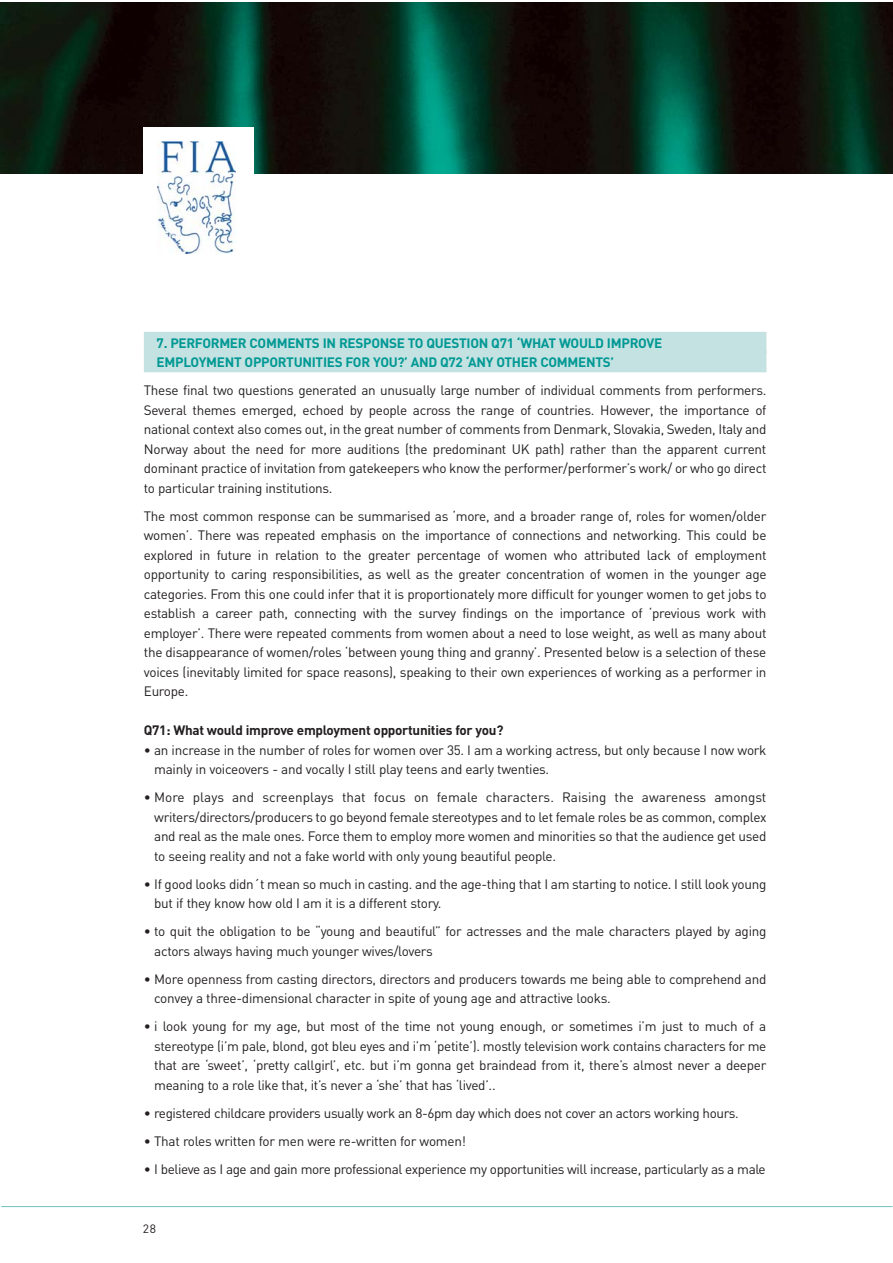
<style>
.page{position:relative;width:893px;height:1263px;background:#fff}
.page>*{position:absolute;margin:0;border:0;box-sizing:border-box;transform-origin:0 0}
.t1{font:13.5px/19.5px "DIN";letter-spacing:-.02em;color:#231f20;text-align:justify}
.t2{font:700 13.5px/19.5px "DIN";letter-spacing:-.02em;color:#009894}
.t3{font:700 13.5px "DIN";letter-spacing:-.02em;color:#231f20}
.t4{font:12px "DIN";color:#231f20}
</style>
<div class="page">
<div style="left:144px;top:332px;width:622px;height:21px;background:#c3e2e1"></div>
<div style="left:144px;top:351px;width:622px;height:21px;background:#c3e2e1"></div>
<img style="left:1px;top:2px;width:891px;height:172px">
<hr style="left:1px;top:1206px;width:891px;height:1px;background:#72c1c1">
<div style="left:143px;top:127px;width:111px;height:132px;background:#fff"></div>
<img style="left:158px;top:141px;width:78px;height:112px">
<p class="t2" style="left:157px;top:335px;width:507px">7. PERFORMER COMMENTS IN RESPONSE TO QUESTION Q71 ‘WHAT WOULD IMPROVE<br>EMPLOYMENT OPPORTUNITIES FOR YOU?’ AND Q72 ‘ANY OTHER COMMENTS’</p>
<p class="t1" style="left:144px;top:382px;width:624px">These final two questions generated an unusually large number of individual comments from performers.<br>Several themes emerged, echoed by people across the range of countries. However, the importance of national context also comes out, in the great number of comments from Denmark, Slovakia, Sweden, Italy and Norway about the need for more auditions (the predominant UK path) rather than the apparent current dominant practice of invitation from gatekeepers who know the performer/performer’s work/ or who go direct to particular training institutions.</p>
<p class="t1" style="left:144px;top:508px;width:624px">The most common response can be summarised as ‘more, and a broader range of, roles for women/older women’. There was repeated emphasis on the importance of connections and networking. This could be explored in future in relation to the greater percentage of women who attributed lack of employment opportunity to caring responsibilities, as well as the greater concentration of women in the younger age categories. From this one could infer that it is proportionately more difficult for younger women to get jobs to establish a career path, connecting with the survey findings on the importance of ‘previous work with employer’. There were repeated comments from women about a need to lose weight, as well as many about the disappearance of women/roles ‘between young thing and granny’. Presented below is a selection of these voices (inevitably limited for space reasons), speaking to their own experiences of working as a performer in Europe.</p>
<p class="t3" style="left:144px;top:726px;width:361px">Q71: What would improve employment opportunities for you?</p>
<p class="t1" style="left:154px;top:742px;width:613px;text-indent:-10px">• an increase in the number of roles for women over 35. I am a working actress, but only because I now work mainly in voiceovers - and vocally I still play teens and early twenties.</p>
<p class="t1" style="left:154px;top:789px;width:613px;text-indent:-10px">• More plays and screenplays that focus on female characters. Raising the awareness amongst writers/directors/producers to go beyond female stereotypes and to let female roles be as common, complex and real as the male ones. Force them to employ more women and minorities so that the audience get used to seeing reality and not a fake world with only young beautiful people.</p>
<p class="t1" style="left:154px;top:876px;width:613px;text-indent:-10px">• If good looks didn´t mean so much in casting. and the age-thing that I am starting to notice. I still look young but if they know how old I am it is a different story.</p>
<p class="t1" style="left:154px;top:923px;width:613px;text-indent:-10px">• to quit the obligation to be “young and beautiful” for actresses and the male characters played by aging actors always having much younger wives/lovers</p>
<p class="t1" style="left:154px;top:971px;width:613px;text-indent:-10px">• More openness from casting directors, directors and producers towards me being able to comprehend and convey a three-dimensional character in spite of young age and attractive looks.</p>
<p class="t1" style="left:154px;top:1018px;width:613px;text-indent:-10px">• i look young for my age, but most of the time not young enough, or sometimes i’m just to much of a stereotype (i’m pale, blond, got bleu eyes and i’m ‘petite’). mostly television work contains characters for me that are ‘sweet’, ‘pretty callgirl’, etc. but i’m gonna get braindead from it, there’s almost never a deeper meaning to a role like that, it’s never a ‘she’ that has ‘lived’..</p>
<p class="t1" style="left:144px;top:1105px;width:596px">• registered childcare providers usually work an 8-6pm day which does not cover an actors working hours.</p>
<p class="t1" style="left:144px;top:1133px;width:323px">• That roles written for men were re-written for women!</p>
<p class="t1" style="left:144px;top:1161px;width:623px">• I believe as I age and gain more professional experience my opportunities will increase, particularly as a male</p>
<p class="t4" style="left:143px;top:1225px;width:15px">28</p>
</div>
